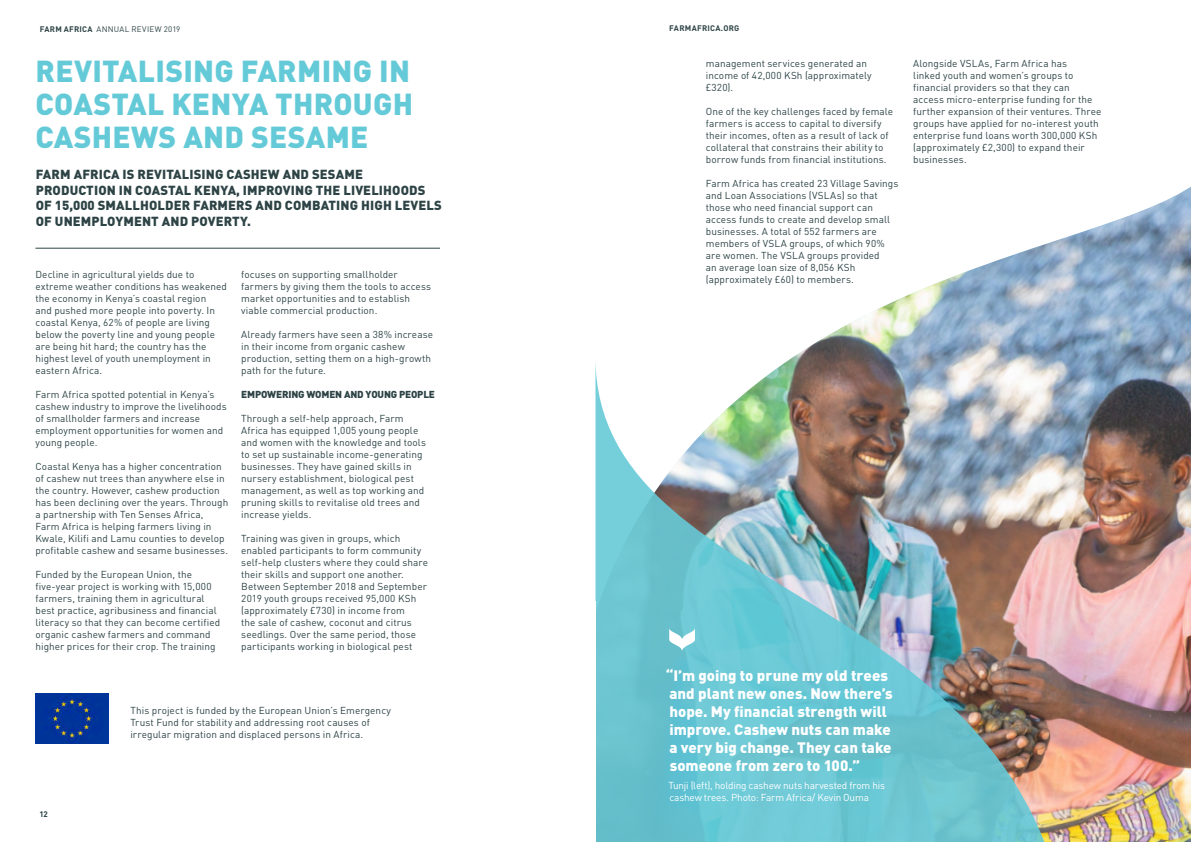
<style>
.page{position:relative;width:1191px;height:842px;background:#fff}
.page>*{position:absolute;margin:0;border:0;box-sizing:border-box;transform-origin:0 0}
.t1{font:900 30px/33px "DIN Pro";letter-spacing:.01em;color:#65cad8;text-align:justify}
.t2{font:900 15px/18px "DIN Pro";color:#fff}
.t3{font:900 13px/15.6px "DIN Pro";letter-spacing:.01em;color:#2d4345}
.t4{font:10px/12px "DIN Pro";letter-spacing:.005em;color:#2d4345}
.t5{font:10px/12px "DIN Pro";letter-spacing:-.015em;color:#fff}
.t6{font:900 10px "DIN Pro";letter-spacing:-.02em;color:#2d4345}
.t7{font:8px "DIN Pro";letter-spacing:.03em;color:#2d4345}
.t8{font:700 8px "DIN Pro";letter-spacing:.03em;color:#2d4345}
.t9{font:700 8px "DIN Pro";color:#274143}
.s1{font-weight:700}
</style>
<div class="page">
<img style="left:793px;top:186px;width:398px;height:656px">
<hr style="left:35px;top:248px;width:405px;height:1px;background:#2d4345">
<img style="left:595px;top:357px;width:484px;height:485px">
<img style="left:35px;top:694px;width:73px;height:50px">
<svg style="left:669px;top:628px;width:26px;height:23px"></svg>
<p class="t7" style="left:40px;top:22px;width:142px"><span class="s1">FARM AFRICA</span> ANNUAL REVIEW 2019</p>
<h1 class="t1" style="left:36px;top:51px;width:379px">REVITALISING FARMING IN COASTAL KENYA THROUGH CASHEWS AND SESAME</h1>
<h3 class="t3" style="left:36px;top:165px;width:407px">FARM AFRICA IS REVITALISING CASHEW AND SESAME PRODUCTION IN COASTAL KENYA, IMPROVING THE LIVELIHOODS OF 15,000 SMALLHOLDER FARMERS AND COMBATING HIGH LEVELS OF UNEMPLOYMENT AND POVERTY.</h3>
<p class="t4" style="left:35px;top:267px;width:193px">Decline in agricultural yields due to extreme weather conditions has weakened the economy in Kenya’s coastal region<br>and pushed more people into poverty. In coastal Kenya, 62% of people are living below the poverty line and young people are being hit hard; the country has the highest level of youth unemployment in eastern Africa.</p>
<p class="t4" style="left:35px;top:387px;width:193px">Farm Africa spotted potential in Kenya’s cashew industry to improve the livelihoods of smallholder farmers and increase employment opportunities for women and young people.</p>
<p class="t4" style="left:35px;top:459px;width:194px">Coastal Kenya has a higher concentration of cashew nut trees than anywhere else in the country. However, cashew production has been declining over the years. Through a partnership with Ten Senses Africa, Farm Africa is helping farmers living in Kwale, Kilifi and Lamu counties to develop profitable cashew and sesame businesses.</p>
<p class="t4" style="left:35px;top:567px;width:186px">Funded by the European Union, the five-year project is working with 15,000 farmers, training them in agricultural best practice, agribusiness and financial literacy so that they can become certified organic cashew farmers and command higher prices for their crop. The training</p>
<p class="t4" style="left:241px;top:267px;width:191px">focuses on supporting smallholder farmers by giving them the tools to access market opportunities and to establish viable commercial production.</p>
<p class="t4" style="left:241px;top:327px;width:193px">Already farmers have seen a 38% increase in their income from organic cashew production, setting them on a high-growth path for the future.</p>
<p class="t6" style="left:241px;top:386px;width:195px">EMPOWERING WOMEN AND YOUNG PEOPLE</p>
<p class="t4" style="left:241px;top:411px;width:186px">Through a self-help approach, Farm Africa has equipped 1,005 young people and women with the knowledge and tools to set up sustainable income-generating businesses. They have gained skills in nursery establishment, biological pest management, as well as top working and pruning skills to revitalise old trees and increase yields.</p>
<p class="t4" style="left:241px;top:531px;width:188px">Training was given in groups, which enabled participants to form community self-help clusters where they could share their skills and support one another.<br>Between September 2018 and September 2019 youth groups received 95,000 KSh (approximately £730) in income from<br>the sale of cashew, coconut and citrus seedlings. Over the same period, those participants working in biological pest</p>
<p class="t9" style="left:39px;top:807px;width:10px">12</p>
<p class="t4" style="left:130px;top:704px;width:262px">This project is funded by the European Union’s Emergency<br>Trust Fund for stability and addressing root causes of irregular migration and displaced persons in Africa.</p>
<p class="t8" style="left:669px;top:22px;width:72px">FARMAFRICA.ORG</p>
<p class="t4" style="left:706px;top:56px;width:167px">management services generated an income of 42,000 KSh (approximately £320).</p>
<p class="t4" style="left:706px;top:104px;width:189px">One of the key challenges faced by female farmers is access to capital to diversify their incomes, often as a result of lack of collateral that constrains their ability to borrow funds from financial institutions.</p>
<p class="t4" style="left:706px;top:176px;width:194px">Farm Africa has created 23 Village Savings and Loan Associations (VSLAs) so that those who need financial support can access funds to create and develop small businesses. A total of 552 farmers are members of VSLA groups, of which 90% are women. The VSLA groups provided<br>an average loan size of 8,056 KSh (approximately £60) to members.</p>
<p class="t4" style="left:913px;top:56px;width:190px">Alongside VSLAs, Farm Africa has<br>linked youth and women’s groups to financial providers so that they can access micro-enterprise funding for the further expansion of their ventures. Three groups have applied for no-interest youth enterprise fund loans worth 300,000 KSh (approximately £2,300) to expand their businesses.</p>
<h2 class="t2" style="left:666px;top:665px;width:228px">“I’m going to prune my old trees and plant new ones. Now there’s hope. My financial strength will improve. Cashew nuts can make a very big change. They can take someone from zero to 100.”</h2>
<p class="t5" style="left:668px;top:778px;width:218px">Tunji (left), holding cashew nuts harvested from his cashew trees. Photo: Farm Africa/ Kevin Ouma</p>
</div>
